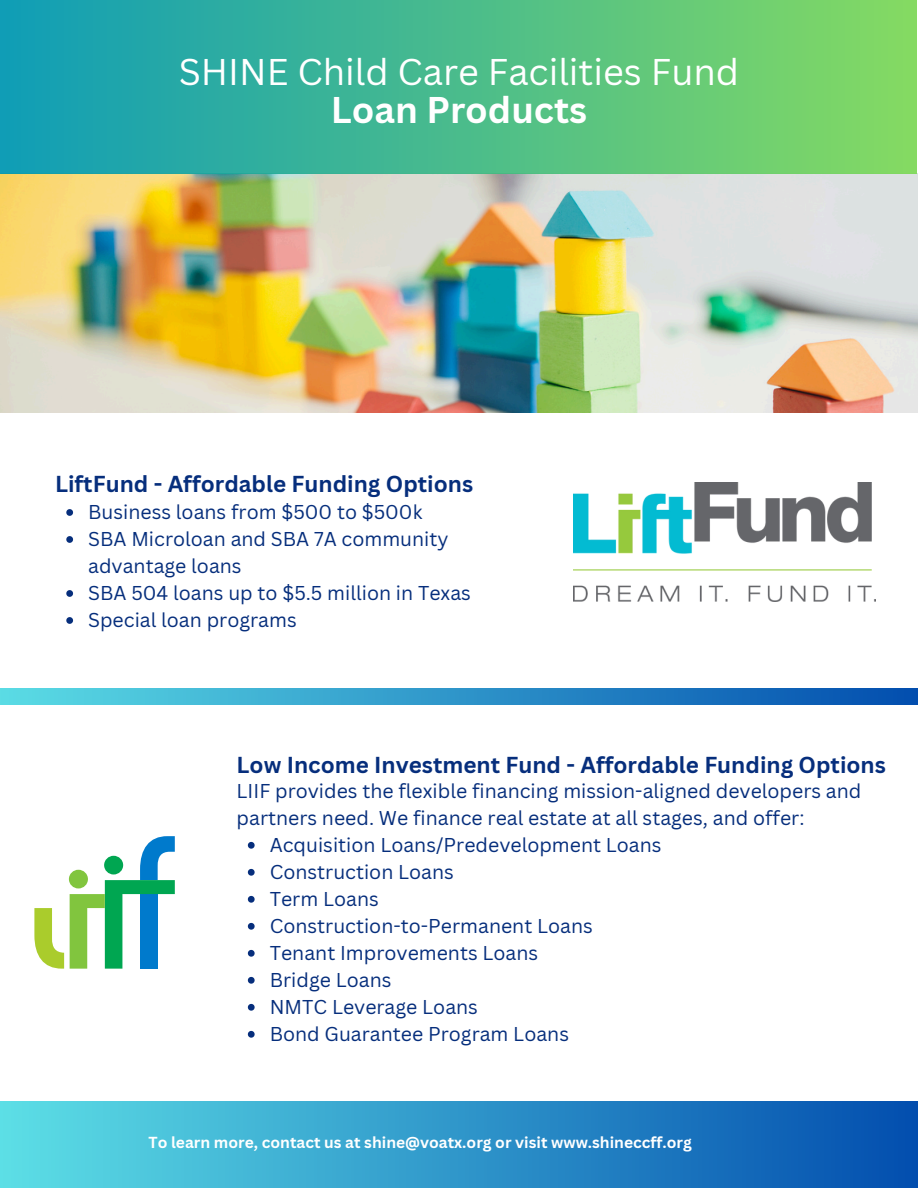
<style>
.page{position:relative;width:918px;height:1188px;background:#fff}
.page>*{position:absolute;margin:0;border:0;box-sizing:border-box;transform-origin:0 0}
.t1{font:36.3px/38.2px "Canva Sans";color:#fff;text-align:center}
.t2{font:700 22.5px "Canva Sans";color:#062e7c}
.t3{font:19.5px/27px "Canva Sans";color:#062e7c}
.t4{font:700 15.6px "Canva Sans";color:#fff}
.s1{font-weight:700}
</style>
<div class="page">
<div style="left:0;top:688px;width:918px;height:16px;background:linear-gradient(to right,#5adce4,#024eae)"></div>
<img style="left:0;top:173px;width:918px;height:240px">
<div style="left:0;top:0;width:917px;height:173px;background:linear-gradient(to right,#0f9db6,#85da62)"></div>
<div style="left:0;top:1102px;width:918px;height:86px;background:linear-gradient(to right,#5cdfe6,#024eae)"></div>
<svg style="left:70px;top:836px;width:105px;height:133px"></svg>
<svg style="left:34px;top:908px;width:30px;height:61px"></svg>
<img style="left:574px;top:482px;width:301px;height:119px">
<svg style="left:66px;top:509px;width:7px;height:7px"></svg>
<svg style="left:66px;top:536px;width:7px;height:7px"></svg>
<svg style="left:66px;top:590px;width:7px;height:7px"></svg>
<svg style="left:66px;top:617px;width:7px;height:7px"></svg>
<svg style="left:248px;top:842px;width:7px;height:7px"></svg>
<svg style="left:248px;top:869px;width:7px;height:7px"></svg>
<svg style="left:248px;top:896px;width:7px;height:7px"></svg>
<svg style="left:248px;top:923px;width:7px;height:7px"></svg>
<svg style="left:248px;top:950px;width:7px;height:7px"></svg>
<svg style="left:248px;top:977px;width:7px;height:7px"></svg>
<svg style="left:248px;top:1004px;width:7px;height:7px"></svg>
<svg style="left:248px;top:1031px;width:7px;height:7px"></svg>
<h2 class="t1" style="left:179px;top:52px;width:562px">SHINE Child Care Facilities Fund<br><span class="s1">Loan Products</span></h2>
<p class="t2" style="left:55px;top:468px;width:420px">LiftFund - Affordable Funding Options</p>
<p class="t3" style="left:88px;top:498px;width:336px">Business loans from $500 to $500k</p>
<p class="t3" style="left:88px;top:525px;width:362px">SBA Microloan and SBA 7A community advantage loans</p>
<p class="t3" style="left:88px;top:579px;width:384px">SBA 504 loans up to $5.5 million in Texas</p>
<p class="t3" style="left:88px;top:606px;width:210px">Special loan programs</p>
<h2 class="t2" style="left:237px;top:749px;width:651px">Low Income Investment Fund - Affordable Funding Options</h2>
<h3 class="t3" style="left:237px;top:777px;width:626px">LIIF provides the flexible financing mission-aligned developers and partners need. We finance real estate at all stages, and offer:</h3>
<p class="t3" style="left:270px;top:831px;width:393px">Acquisition Loans/Predevelopment Loans</p>
<p class="t3" style="left:270px;top:858px;width:186px">Construction Loans</p>
<p class="t3" style="left:270px;top:885px;width:111px">Term Loans</p>
<p class="t3" style="left:270px;top:912px;width:325px">Construction-to-Permanent Loans</p>
<p class="t3" style="left:270px;top:939px;width:270px">Tenant Improvements Loans</p>
<p class="t3" style="left:270px;top:966px;width:123px">Bridge Loans</p>
<p class="t3" style="left:270px;top:993px;width:210px">NMTC Leverage Loans</p>
<p class="t3" style="left:270px;top:1020px;width:301px">Bond Guarantee Program Loans</p>
<p class="t4" style="left:149px;top:1131px;width:545px">To learn more, contact us at shine@voatx.org or visit www.shineccff.org</p>
</div>
